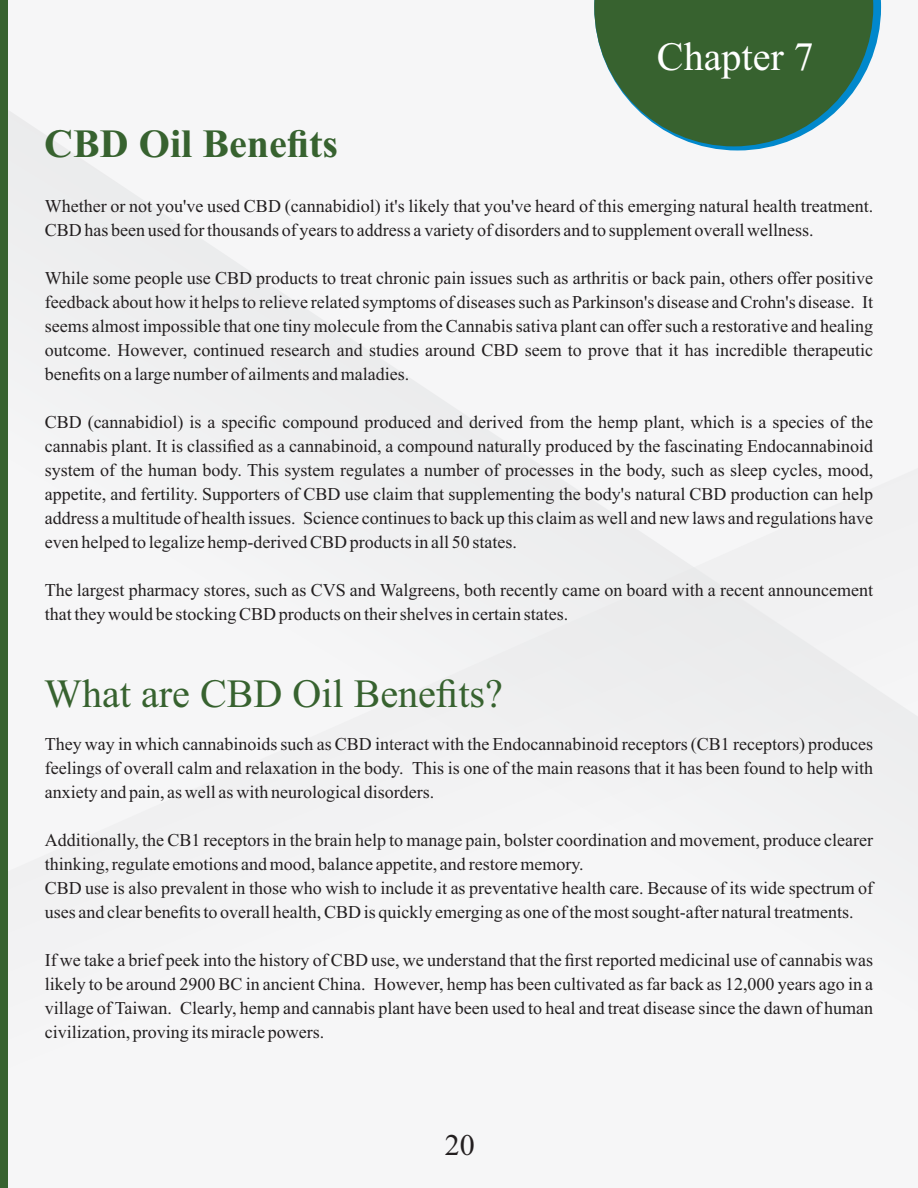
<style>
.page{position:relative;width:918px;height:1188px;background:#f6f6f7}
.page>*{position:absolute;margin:0;border:0;box-sizing:border-box;transform-origin:0 0}
.t1{font:40.05px "Times New Roman";color:#37622f}
.t2{font:700 40.05px "Times New Roman";color:#37622f}
.t3{font:40.05px "Times New Roman";color:#fff}
.t4{font:30px "Times New Roman";color:#231f20}
.t5{font:18px/24px "Times New Roman";color:#231f20;text-align:justify}
</style>
<div class="page">
<svg style="left:8px;top:111px;width:867px;height:586px"></svg>
<div style="left:0;top:0;width:8px;height:1188px;background:#37622f"></div>
<svg style="left:594px;top:0;width:287px;height:150px"></svg>
<h1 class="t2" style="left:44px;top:130px;width:296px">CBD Oil Benefits</h1>
<h1 class="t3" style="left:657px;top:43px;width:159px">Chapter 7</h1>
<p class="t5" style="left:45px;top:196px;width:830px">Whether or not you've used CBD (cannabidiol) it's likely that you've heard of this emerging natural health treatment.<br>CBD has been used for thousands of years to address a variety of disorders and to supplement overall wellness.</p>
<p class="t5" style="left:45px;top:268px;width:830px">While some people use CBD products to treat chronic pain issues such as arthritis or back pain, others offer positive feedback about how it helps to relieve related symptoms of diseases such as Parkinson's disease and Crohn's disease. It seems almost impossible that one tiny molecule from the Cannabis sativa plant can offer such a restorative and healing outcome. However, continued research and studies around CBD seem to prove that it has incredible therapeutic benefits on a large number of ailments and maladies.</p>
<p class="t5" style="left:45px;top:412px;width:830px">CBD (cannabidiol) is a specific compound produced and derived from the hemp plant, which is a species of the cannabis plant. It is classified as a cannabinoid, a compound naturally produced by the fascinating Endocannabinoid system of the human body. This system regulates a number of processes in the body, such as sleep cycles, mood, appetite, and fertility. Supporters of CBD use claim that supplementing the body's natural CBD production can help address a multitude of health issues. Science continues to back up this claim as well and new laws and regulations have even helped to legalize hemp-derived CBD products in all 50 states.</p>
<p class="t5" style="left:45px;top:580px;width:830px">The largest pharmacy stores, such as CVS and Walgreens, both recently came on board with a recent announcement that they would be stocking CBD products on their shelves in certain states.</p>
<h1 class="t1" style="left:44px;top:680px;width:460px">What are CBD Oil Benefits?</h1>
<p class="t5" style="left:45px;top:733px;width:830px">They way in which cannabinoids such as CBD interact with the Endocannabinoid receptors (CB1 receptors) produces feelings of overall calm and relaxation in the body. This is one of the main reasons that it has been found to help with anxiety and pain, as well as with neurological disorders.</p>
<p class="t5" style="left:45px;top:829px;width:830px;text-align:left">Additionally, the CB1 receptors in the brain help to manage pain, bolster coordination and movement, produce clearer thinking, regulate emotions and mood, balance appetite, and restore memory.<br>CBD use is also prevalent in those who wish to include it as preventative health care. Because of its wide spectrum of uses and clear benefits to overall health, CBD is quickly emerging as one of the most sought-after natural treatments.</p>
<p class="t5" style="left:45px;top:949px;width:830px">If we take a brief peek into the history of CBD use, we understand that the first reported medicinal use of cannabis was likely to be around 2900 BC in ancient China. However, hemp has been cultivated as far back as 12,000 years ago in a village of Taiwan. Clearly, hemp and cannabis plant have been used to heal and treat disease since the dawn of human civilization, proving its miracle powers.</p>
<h2 class="t4" style="left:445px;top:1134px;width:32px">20</h2>
</div>
